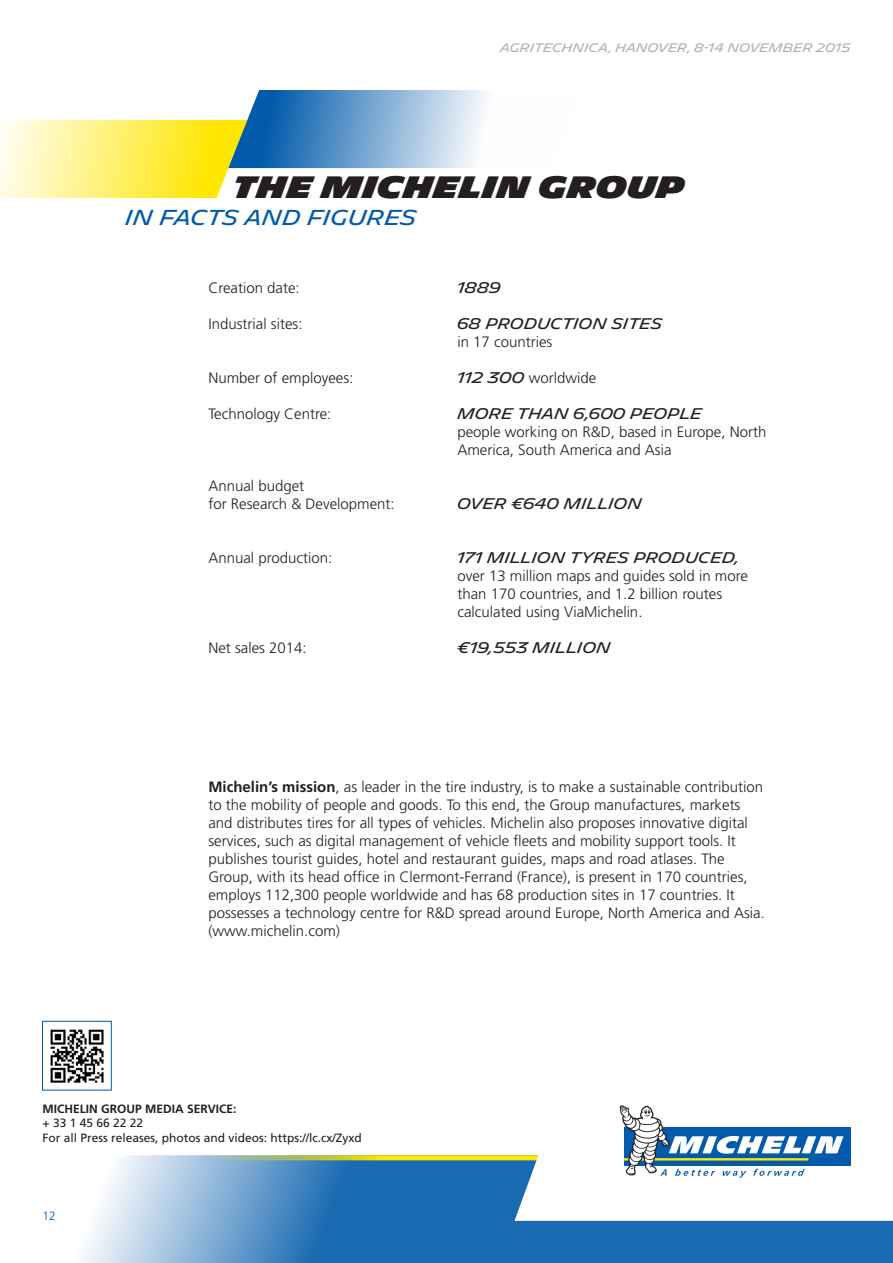
<style>
.page{position:relative;width:893px;height:1263px;background:#fff}
.page>*{position:absolute;margin:0;border:0;box-sizing:border-box;transform-origin:0 0}
.t1{font:900 30px "Michelin";color:#231f20}
.t2{font:21px "Michelin";color:#015aaa}
.t3{font:300 15px/18px "Frutiger LT Std";color:#231f20}
.t4{font:15px "Michelin";color:#231f20}
.t5{font:12px/14.4px "Frutiger LT Std";color:#231f20}
.t6{font:12px "Michelin";color:#b2b3b7}
.t7{font:700 12px "Frutiger LT Std";color:#231f20}
.t8{font:300 12px "Frutiger LT Std";color:#015aaa}
.s1{font-family:"Michelin";font-weight:400}
.s2{font-weight:700}
</style>
<div class="page">
<svg style="left:0;top:90px;width:487px;height:108px"></svg>
<svg style="left:82px;top:1155px;width:811px;height:108px;background:#4f8cc4"></svg>
<svg style="left:514px;top:1178px;width:379px;height:43px"></svg>
<svg style="left:205px;top:1105px;width:688px;height:73px"></svg>
<img style="left:50px;top:1029px;width:54px;height:54px">
<div style="left:42px;top:1021px;width:70px;height:69px;border:1px solid #015aaa"></div>
<p class="t6" style="left:500px;top:40px;width:352px">AGRITECHNICA, HANOVER, 8-14 NOVEMBER 2015</p>
<h1 class="t1" style="left:233px;top:170px;width:453px">THE MICHELIN GROUP</h1>
<h2 class="t2" style="left:125px;top:206px;width:293px">IN FACTS AND FIGURES</h2>
<p class="t3" style="left:208px;top:279px;width:93px">Creation date:</p>
<p class="t4" style="left:457px;top:279px;width:45px">1889</p>
<p class="t3" style="left:208px;top:315px;width:96px">Industrial sites:</p>
<p class="t4" style="left:457px;top:315px;width:207px">68 PRODUCTION SITES</p>
<p class="t3" style="left:457px;top:333px;width:97px">in 17 countries</p>
<p class="t3" style="left:208px;top:369px;width:147px">Number of employees:</p>
<p class="t3" style="left:457px;top:369px;width:140px"><span class="s1">112 300</span> worldwide</p>
<p class="t3" style="left:208px;top:405px;width:125px">Technology Centre:</p>
<p class="t4" style="left:457px;top:405px;width:246px">MORE THAN 6,600 PEOPLE</p>
<p class="t3" style="left:457px;top:423px;width:311px">people working on R&amp;D, based in Europe, North<br>America, South America and Asia</p>
<p class="t3" style="left:208px;top:477px;width:188px">Annual budget<br>for Research &amp; Development:</p>
<p class="t4" style="left:457px;top:495px;width:186px">OVER €640 MILLION</p>
<p class="t3" style="left:208px;top:549px;width:125px">Annual production:</p>
<p class="t4" style="left:457px;top:549px;width:284px">171 MILLION TYRES PRODUCED,</p>
<p class="t3" style="left:457px;top:567px;width:292px">over 13 million maps and guides sold in more than 170 countries, and 1.2 billion routes calculated using ViaMichelin.</p>
<p class="t3" style="left:208px;top:639px;width:100px">Net sales 2014:</p>
<p class="t4" style="left:457px;top:639px;width:155px">€ 19,553 MILLION</p>
<p class="t3" style="left:208px;top:778px;width:558px"><span class="s2">MICHELIN’S MISSION</span>, as leader in the tire industry, is to make a sustainable contribution to the mobility of people and goods. To this end, the Group manufactures, markets and distributes tires for all types of vehicles. Michelin also proposes innovative digital services, such as digital management of vehicle fleets and mobility support tools. It publishes tourist guides, hotel and restaurant guides, maps and road atlases. The Group, with its head office in Clermont-Ferrand (France), is present in 170 countries, employs 112,300 people worldwide and has 68 production sites in 17 countries. It possesses a technology centre for R&amp;D spread around Europe, North America and Asia. (www.michelin.com)</p>
<p class="t7" style="left:43px;top:1101px;width:195px">MICHELIN GROUP M EDIA SERVICE:</p>
<p class="t5" style="left:43px;top:1116px;width:321px">+ 33 1 45 66 22 22<br>For all Press releases, photos and videos: https://lc.cx/Zyxd</p>
<p class="t8" style="left:43px;top:1209px;width:15px">12</p>
</div>
